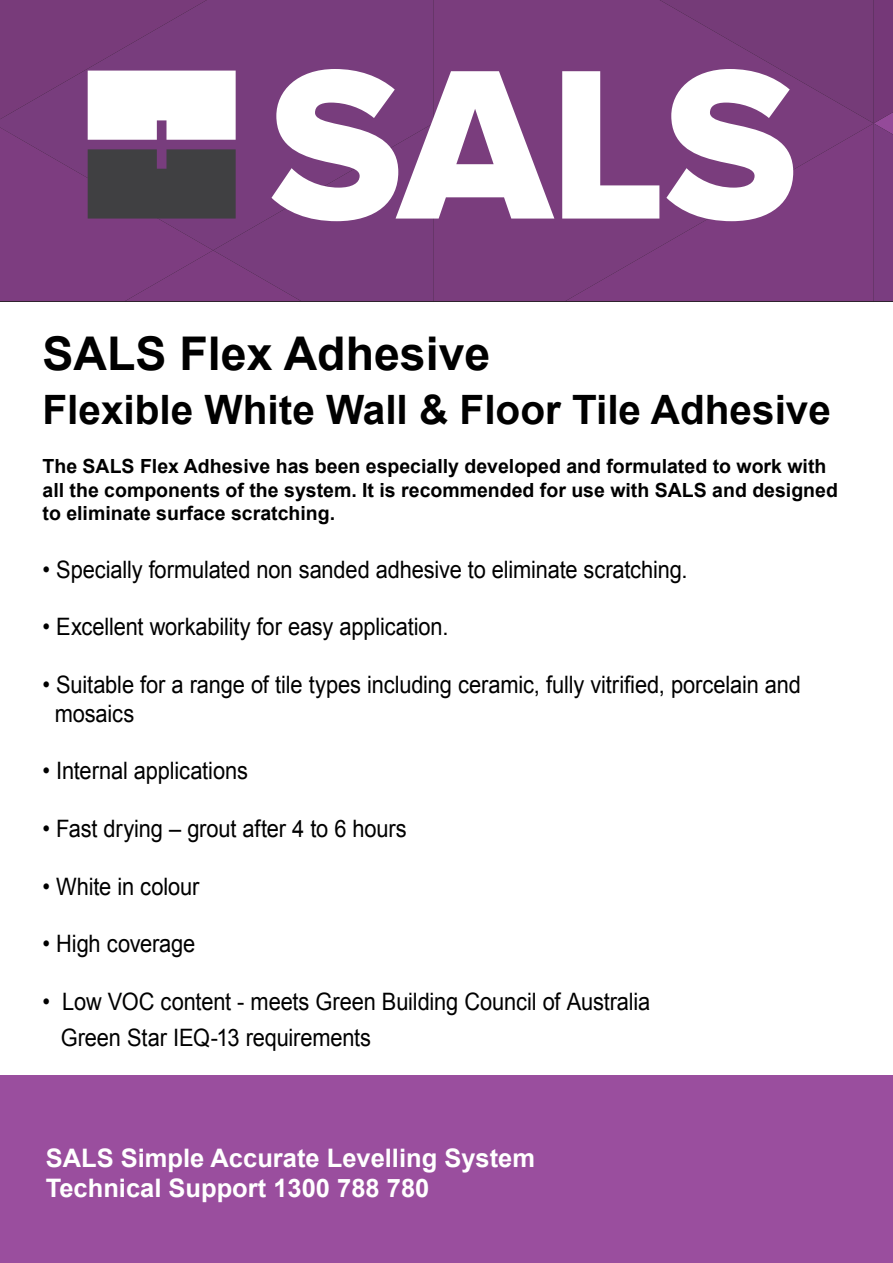
<style>
.page{position:relative;width:893px;height:1263px;background:#fff}
.page>*{position:absolute;margin:0;border:0;box-sizing:border-box;transform-origin:0 0}
.t1{font:700 46.5px "Arial";color:#000}
.t2{font:700 40.5px "Arial";color:#000}
.t3{font:700 25.5px/30.6px "Arial";color:#fff}
.t4{font:24px/28.8px "Arial";letter-spacing:-.005em;color:#000;scale:.91 1}
.t5{font:700 19.5px/23.4px "Arial";color:#000}
</style>
<div class="page">
<svg style="left:562px;top:0;width:331px;height:301px"></svg>
<svg style="left:0;top:0;width:554px;height:301px"></svg>
<div style="left:0;top:1076px;width:893px;height:187px;background:#9a4e9e"></div>
<h1 class="t1" style="left:43px;top:323px;width:449px">SALS Flex Adhesive</h1>
<h2 class="t2" style="left:43px;top:383px;width:790px">Flexible White Wall &amp; Floor Tile Adhesive</h2>
<p class="t5" style="left:43px;top:455px;width:797px">The SALS Flex Adhesive has been especially developed and formulated to work with all the components of the system. It is recommended for use with SALS and designed to eliminate surface scratching.</p>
<p class="t4" style="left:43px;top:555px;width:710px">• Specially formulated non sanded adhesive to eliminate scratching.</p>
<p class="t4" style="left:43px;top:613px;width:447px">• Excellent workability for easy application.</p>
<p class="t4" style="left:55px;top:670px;width:822px;text-indent:-12px">• Suitable for a range of tile types including ceramic, fully vitrified, porcelain and mosaics</p>
<p class="t4" style="left:43px;top:757px;width:227px">• Internal applications</p>
<p class="t4" style="left:43px;top:814px;width:402px">• Fast drying – grout after 4 to 6 hours</p>
<p class="t4" style="left:43px;top:872px;width:174px">• White in colour</p>
<p class="t4" style="left:43px;top:929px;width:170px">• High coverage</p>
<p class="t4" style="left:61px;top:983px;width:649px;line-height:36px;text-indent:-18px">• Low VOC content - meets Green Building Council of Australia<br>Green Star IEQ-13 requirements</p>
<p class="t3" style="left:46px;top:1143px;width:491px">SALS Simple Accurate Levelling System<br>Technical Support 1300 788 780</p>
</div>
